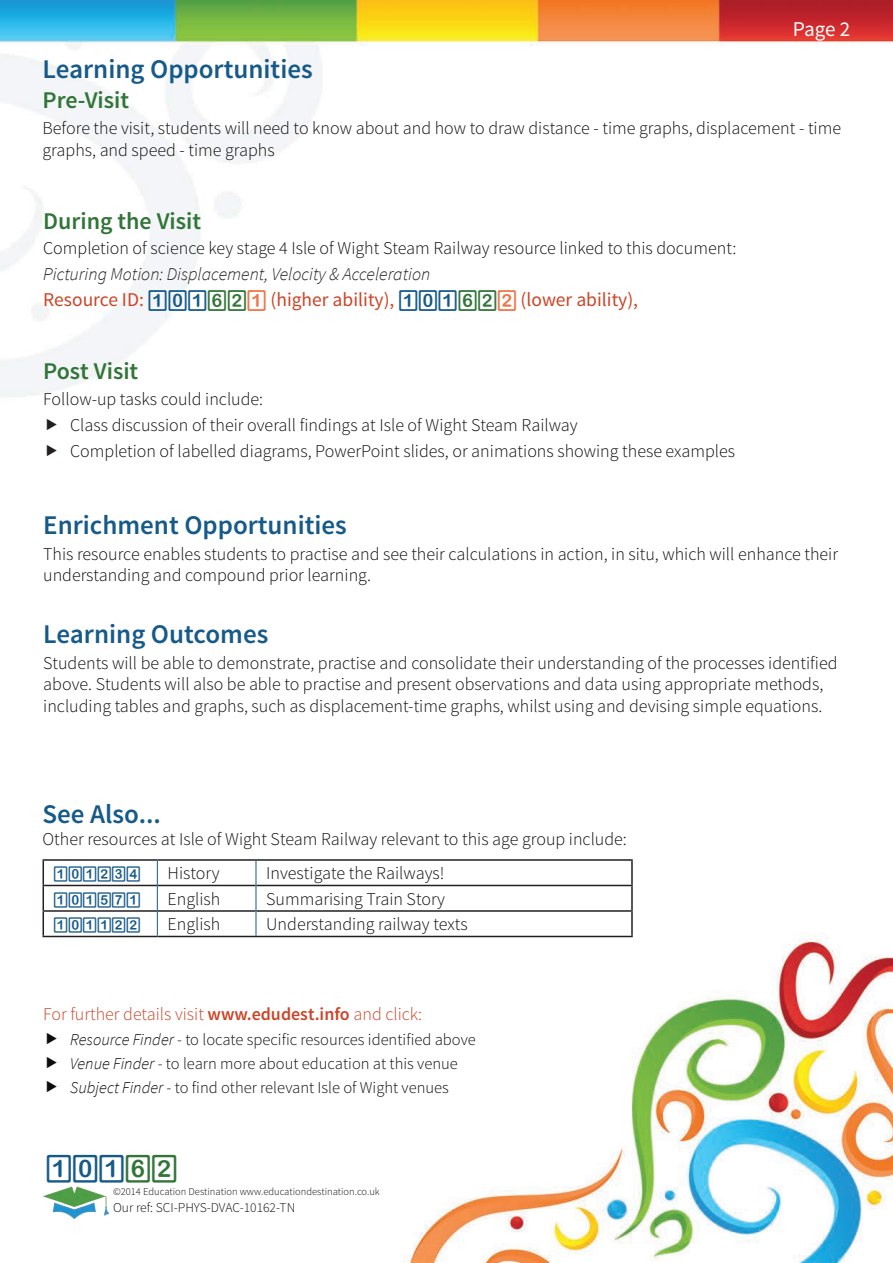
<style>
.page{position:relative;width:893px;height:1263px;background:#fff}
.page>*{position:absolute;margin:0;border:0;box-sizing:border-box;transform-origin:0 0}
.t1{font:30px "D3 Round Squarism";color:#165a89}
.t2{font:600 27px "Source Sans Pro";color:#165a89}
.t3{font:600 24px "Source Sans Pro";color:#327538}
.t4{font:21px "Source Sans Pro";color:#fff}
.t5{font:19.5px "Source Sans Pro";color:#cc4427}
.t6{font:300 18px/21.6px "Source Sans Pro";color:#0c0d0d}
.t7{font:italic 300 18px "Source Sans Pro";color:#231f20}
.t8{font:300 18px "Source Sans Pro";color:#cc4427}
.t9{font:300 16.5px/24px "Source Sans Pro";color:#0c0d0d}
.t10{font:16.5px "D3 Round Squarism";color:#165a89}
.t11{font:300 13.5px "Source Sans Pro";color:#0c0d0d}
.t12{font:300 10.5px "Source Sans Pro";color:#0c0d0d}
.s1{font-family:"D3 Round Squarism";font-size:22.5px;color:#165a89}
.s2{font-family:"D3 Round Squarism";font-size:22.5px;color:#327538}
.s3{font-family:"D3 Round Squarism";font-size:22.5px;color:#ef7549}
.s4{font-weight:600}
.s5{font-style:italic}
.s6{color:#327538}
</style>
<div class="page">
<img style="left:0;top:0;width:893px;height:1263px">
<img style="left:43px;top:1186px;width:66px;height:33px">
<hr style="left:43px;top:859px;width:114px;height:2px;background:#231f20">
<hr style="left:157px;top:859px;width:99px;height:2px;background:#231f20">
<hr style="left:256px;top:859px;width:377px;height:2px;background:#231f20">
<hr style="left:631px;top:861px;width:2px;height:24px;background:#231f20">
<hr style="left:43px;top:885px;width:114px;height:1px;background:#231f20">
<hr style="left:158px;top:885px;width:98px;height:1px;background:#231f20">
<hr style="left:256px;top:885px;width:377px;height:1px;background:#231f20">
<hr style="left:631px;top:886px;width:2px;height:24px;background:#231f20">
<hr style="left:43px;top:910px;width:114px;height:2px;background:#231f20">
<svg style="left:43px;top:861px;width:1px;height:75px"></svg>
<hr style="left:158px;top:910px;width:98px;height:2px;background:#231f20">
<hr style="left:256px;top:910px;width:377px;height:2px;background:#231f20">
<hr style="left:631px;top:912px;width:2px;height:24px;background:#231f20">
<hr style="left:43px;top:936px;width:114px;height:1px;background:#231f20">
<hr style="left:157px;top:936px;width:99px;height:1px;background:#231f20">
<hr style="left:256px;top:936px;width:377px;height:1px;background:#231f20">
<svg style="left:157px;top:861px;width:1px;height:75px"></svg>
<svg style="left:256px;top:861px;width:1px;height:75px"></svg>
<svg style="left:47px;top:1032px;width:10px;height:12px"></svg>
<svg style="left:47px;top:1056px;width:10px;height:12px"></svg>
<svg style="left:47px;top:1080px;width:10px;height:12px"></svg>
<svg style="left:47px;top:419px;width:10px;height:11px"></svg>
<svg style="left:47px;top:445px;width:10px;height:11px"></svg>
<p class="t4" style="left:793px;top:16px;width:59px">Page 2</p>
<h2 class="t2" style="left:43px;top:52px;width:272px">Learning Opportunities</h2>
<h3 class="t3" style="left:43px;top:85px;width:88px">Pre-Visit</h3>
<p class="t6" style="left:43px;top:118px;width:800px">Before the visit, students will need to know about and how to draw distance - time graphs, displacement - time graphs, and speed - time graphs</p>
<h3 class="t3" style="left:43px;top:205px;width:160px">During the Visit</h3>
<p class="t6" style="left:43px;top:238px;width:695px">Completion of science key stage 4 Isle of Wight Steam Railway resource linked to this document:</p>
<p class="t7" style="left:43px;top:263px;width:389px">Picturing Motion: Displacement, Velocity &amp; Acceleration</p>
<p class="t5" style="left:43px;top:288px;width:596px">Resource ID: <span class="s1">101</span><span class="s2">62</span><span class="s3">1</span> (higher ability), <span class="s1">101</span><span class="s2">62</span><span class="s3">2</span> (lower ability),</p>
<h3 class="t3" style="left:43px;top:356px;width:97px">Post Visit</h3>
<p class="t6" style="left:70px;top:386px;width:666px;line-height:25.8px;text-indent:-27px">Follow-up tasks could include:<br>Class discussion of their overall findings at Isle of Wight Steam Railway<br>Completion of labelled diagrams, PowerPoint slides, or animations showing these examples</p>
<h2 class="t2" style="left:43px;top:508px;width:305px">Enrichment Opportunities</h2>
<p class="t6" style="left:43px;top:543px;width:796px">This resource enables students to practise and see their calculations in action, in situ, which will enhance their understanding and compound prior learning.</p>
<h2 class="t2" style="left:43px;top:617px;width:227px">Learning Outcomes</h2>
<p class="t6" style="left:43px;top:652px;width:796px">Students will be able to demonstrate, practise and consolidate their understanding of the processes identified above. Students will also be able to practise and present observations and data using appropriate methods, including tables and graphs, such as displacement-time graphs, whilst using and devising simple equations.</p>
<h2 class="t2" style="left:43px;top:797px;width:120px">See Also...</h2>
<p class="t6" style="left:43px;top:828px;width:586px">Other resources at Isle of Wight Steam Railway relevant to this age group include:</p>
<p class="t10" style="left:54px;top:866px;width:89px">101234</p>
<p class="t6" style="left:168px;top:863px;width:54px">History</p>
<p class="t6" style="left:266px;top:863px;width:180px">Investigate the Railways!</p>
<p class="t10" style="left:54px;top:891px;width:89px">101571</p>
<p class="t6" style="left:168px;top:888px;width:54px">English</p>
<p class="t6" style="left:266px;top:888px;width:180px">Summarising Train Story</p>
<p class="t10" style="left:54px;top:917px;width:89px">101122</p>
<p class="t6" style="left:168px;top:914px;width:54px">English</p>
<p class="t6" style="left:266px;top:914px;width:203px">Understanding railway texts</p>
<p class="t8" style="left:43px;top:1003px;width:380px">For further details visit <span class="s4">www.edudest.info</span> and click:</p>
<p class="t9" style="left:70px;top:1027px;width:407px"><span class="s5">Resource Finder</span> - to locate specific resources identified above<br><span class="s5">Venue Finder</span> - to learn more about education at this venue<br><span class="s5">Subject Finder</span> - to find other relevant Isle of Wight venues</p>
<h1 class="t1" style="left:46px;top:1153px;width:133px">101<span class="s6">62</span></h1>
<p class="t12" style="left:113px;top:1185px;width:268px">©2014 Education Destination www.educationdestination.co.uk</p>
<p class="t11" style="left:113px;top:1199px;width:184px">Our ref: SCI-PHYS-DVAC-10162-TN</p>
</div>
